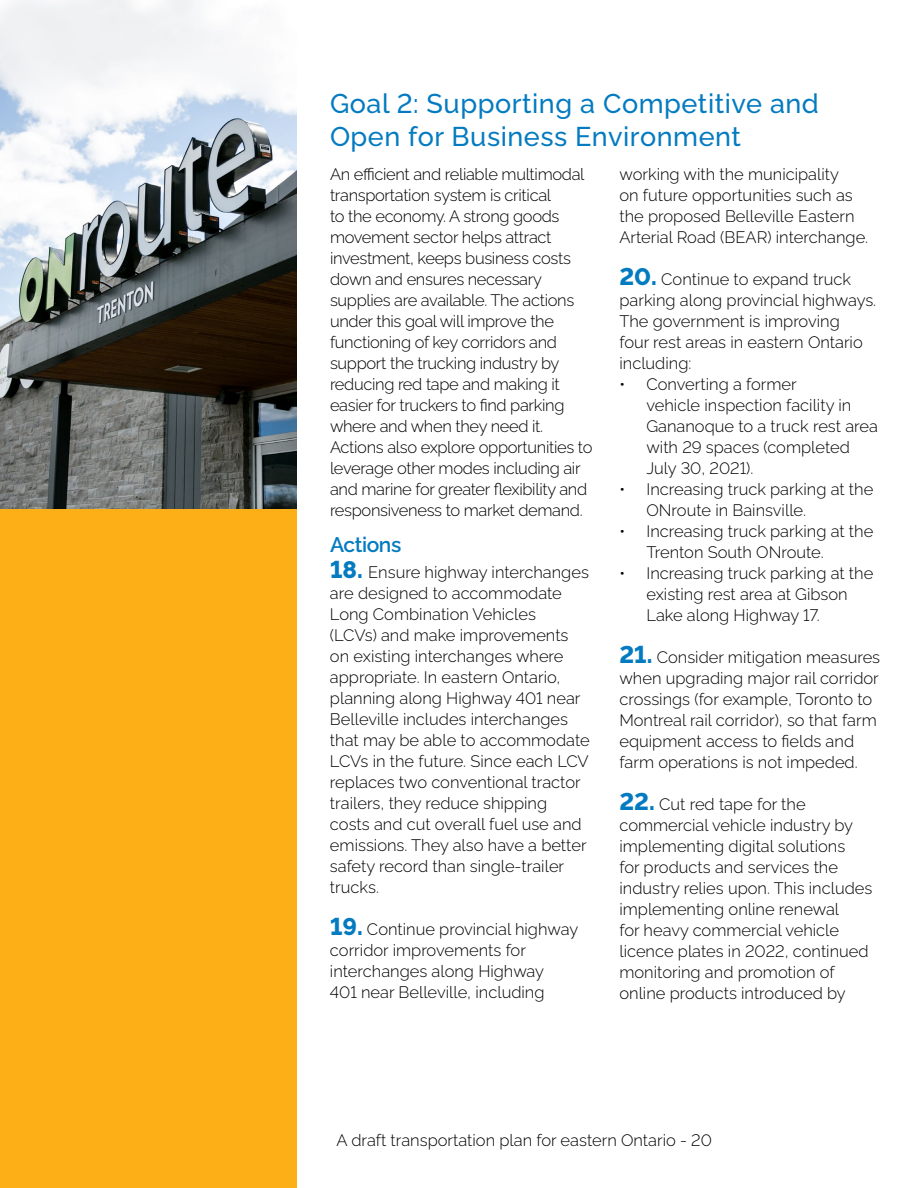
<style>
.page{position:relative;width:918px;height:1188px;background:#fff}
.page>*{position:absolute;margin:0;border:0;box-sizing:border-box;transform-origin:0 0}
.t1{font:500 27px/32.4px "Raleway";letter-spacing:.02em;color:#047bc1}
.t2{font:600 21px "Raleway";letter-spacing:-.02em;color:#047bc1}
.t3{font:300 16.5px/21px "Raleway";color:#000}
.t4{font:300 16.5px/21px "Raleway";letter-spacing:-.02em;color:#000}
.s1{font-weight:800;font-size:24px;color:#047bc1}
</style>
<div class="page">
<div style="left:0;top:0;width:297px;height:1188px;background:#fcaf17"></div>
<img style="left:0;top:0;width:297px;height:509px">
<h2 class="t1" style="left:330px;top:85px;width:490px">Goal 2: Supporting a Competitive and<br>Open for Business Environment</h2>
<p class="t4" style="left:330px;top:162px;width:264px">An efficient and reliable multimodal transportation system is critical<br>to the economy. A strong goods movement sector helps attract investment, keeps business costs down and ensures necessary supplies are available. The actions under this goal will improve the functioning of key corridors and support the trucking industry by reducing red tape and making it easier for truckers to find parking where and when they need it.<br>Actions also explore opportunities to leverage other modes including air and marine for greater flexibility and responsiveness to market demand.</p>
<h3 class="t2" style="left:330px;top:528px;width:73px">Actions</h3>
<p class="t3" style="left:330px;top:560px;width:261px"><span class="s1">18.</span> Ensure highway interchanges are designed to accommodate<br>Long Combination Vehicles<br>(LCVs) and make improvements on existing interchanges where appropriate. In eastern Ontario, planning along Highway 401 near<br>Belleville includes interchanges that may be able to accommodate<br>LCVs in the future. Since each LCV replaces two conventional tractor trailers, they reduce shipping costs and cut overall fuel use and emissions. They also have a better safety record than single-trailer trucks.</p>
<p class="t3" style="left:330px;top:917px;width:250px"><span class="s1">19.</span> Continue provincial highway corridor improvements for interchanges along Highway<br>401 near Belleville, including</p>
<p class="t3" style="left:619px;top:162px;width:250px">working with the municipality<br>on future opportunities such as the proposed Belleville Eastern<br>Arterial Road (BEAR) interchange.</p>
<p class="t3" style="left:619px;top:267px;width:258px"><span class="s1">20.</span> Continue to expand truck parking along provincial highways.<br>The government is improving<br>four rest areas in eastern Ontario including:</p>
<p class="t3" style="left:646px;top:372px;width:233px;text-indent:-27px">• Converting a former<br>vehicle inspection facility in<br>Gananoque to a truck rest area with 29 spaces (completed<br>July 30, 2021).</p>
<p class="t3" style="left:646px;top:477px;width:228px;text-indent:-27px">• Increasing truck parking at the<br>ONroute in Bainsville.</p>
<p class="t3" style="left:646px;top:519px;width:228px;text-indent:-27px">• Increasing truck parking at the<br>Trenton South ONroute.</p>
<p class="t3" style="left:646px;top:561px;width:228px;text-indent:-27px">• Increasing truck parking at the existing rest area at Gibson<br>Lake along Highway 17.</p>
<p class="t3" style="left:619px;top:645px;width:262px"><span class="s1">21.</span> Consider mitigation measures when upgrading major rail corridor crossings (for example, Toronto to Montreal rail corridor), so that farm equipment access to fields and farm operations is not impeded.</p>
<p class="t3" style="left:619px;top:792px;width:254px"><span class="s1">22.</span> Cut red tape for the commercial vehicle industry by implementing digital solutions<br>for products and services the industry relies upon. This includes implementing online renewal<br>for heavy commercial vehicle licence plates in 2022, continued monitoring and promotion of online products introduced by</p>
<p class="t3" style="left:336px;top:1128px;width:377px">A draft transportation plan for eastern Ontario - 20</p>
</div>
